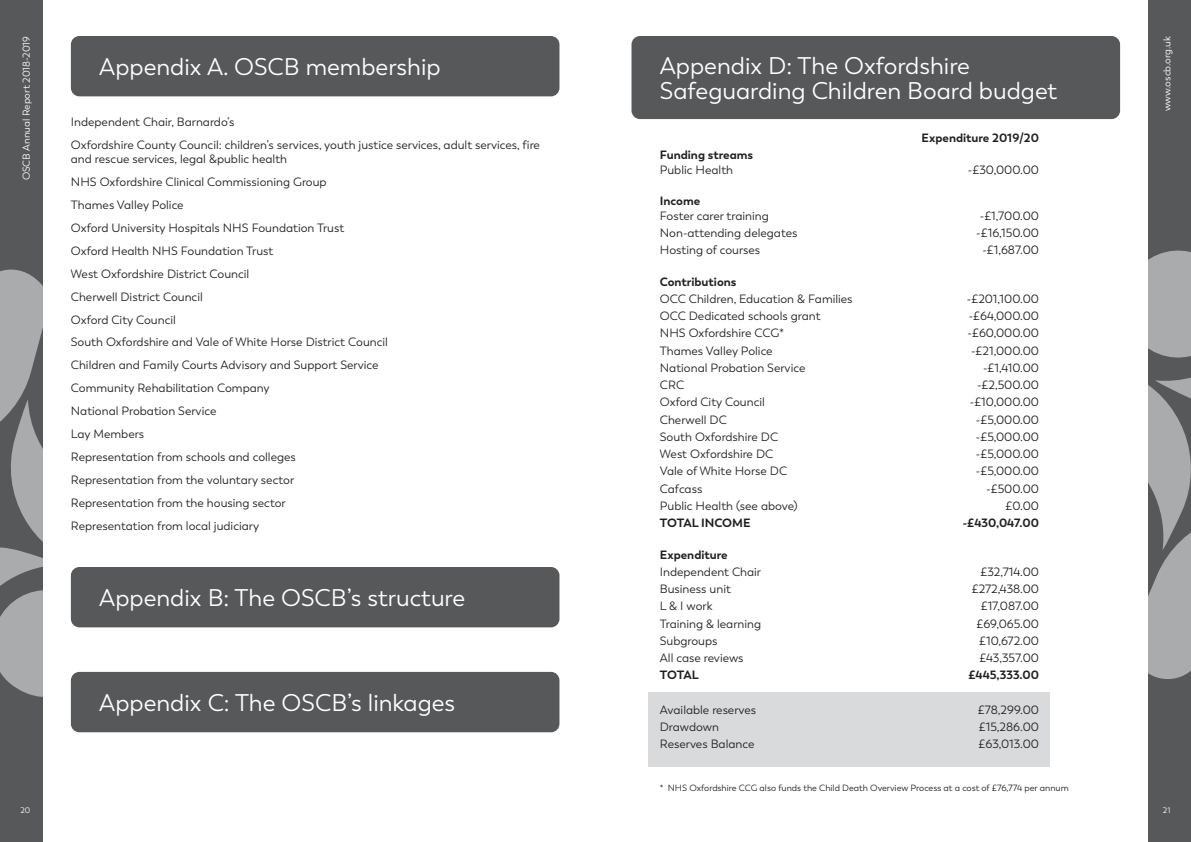
<style>
.page{position:relative;width:1191px;height:842px;background:#fff}
.page>*{position:absolute;margin:0;border:0;box-sizing:border-box;transform-origin:0 0}
.t1{font:24px/24.8px "Trenda";color:#fff}
.t2{font:12px/22.9px "Trenda";color:#231f20}
.t3{font:700 12px "Trenda";color:#231f20}
.t4{font:10px "Trenda";color:#fff}
.t5{font:9px "Trenda";color:#231f20}
.t6{font:8px "Trenda";color:#fff}
</style>
<div class="page">
<div style="left:1148px;top:0;width:43px;height:842px;background:#57585a"></div>
<svg style="left:1148px;top:250px;width:43px;height:429px"></svg>
<div style="left:0;top:0;width:43px;height:842px;background:#57585a"></div>
<svg style="left:0;top:269px;width:43px;height:428px"></svg>
<div style="left:71px;top:36px;width:488px;height:60px;background:#57585a;border-radius:9px"></div>
<div style="left:71px;top:567px;width:488px;height:60px;background:#57585a;border-radius:9px"></div>
<div style="left:71px;top:672px;width:488px;height:60px;background:#57585a;border-radius:9px"></div>
<div style="left:648px;top:692px;width:402px;height:74px;background:#d9dadc"></div>
<div style="left:631px;top:36px;width:489px;height:83px;background:#57585a;border-radius:9px"></div>
<p class="t4" style="left:20px;top:180px;width:146px;rotate:-90deg">OSCB Annual Report 2018-2019</p>
<p class="t6" style="left:21px;top:806px;width:11px">20</p>
<h1 class="t1" style="left:99px;top:55px;width:343px">Appendix A. OSCB membership</h1>
<p class="t2" style="left:71px;top:110px;width:470px">Independent Chair, Barnardo’s<br>Oxfordshire County Council: children’s services, youth justice services, adult services, fire</p>
<p class="t2" style="left:71px;top:148px;width:318px">and rescue services, legal &amp;public health<br>NHS Oxfordshire Clinical Commissioning Group<br>Thames Valley Police<br>Oxford University Hospitals NHS Foundation Trust<br>Oxford Health NHS Foundation Trust<br>West Oxfordshire District Council<br>Cherwell District Council<br>Oxford City Council<br>South Oxfordshire and Vale of White Horse District Council Children and Family Courts Advisory and Support Service Community Rehabilitation Company<br>National Probation Service<br>Lay Members<br>Representation from schools and colleges<br>Representation from the voluntary sector<br>Representation from the housing sector<br>Representation from local judiciary</p>
<h1 class="t1" style="left:99px;top:586px;width:367px">Appendix B: The OSCB’s structure</h1>
<h1 class="t1" style="left:99px;top:691px;width:357px">Appendix C: The OSCB’s linkages</h1>
<h1 class="t1" style="left:660px;top:54px;width:399px">Appendix D: The Oxfordshire<br>Safeguarding Children Board budget</h1>
<p class="t3" style="left:921px;top:130px;width:119px">Expenditure 2019/20</p>
<p class="t3" style="left:660px;top:147px;width:95px">Funding streams</p>
<p class="t2" style="left:660px;top:158px;width:75px">Public Health</p>
<p class="t2" style="left:968px;top:158px;width:72px">-£30,000.00</p>
<p class="t3" style="left:660px;top:194px;width:42px">Income</p>
<p class="t2" style="left:660px;top:204px;width:110px">Foster carer training</p>
<p class="t2" style="left:980px;top:204px;width:61px">-£1,700.00</p>
<p class="t2" style="left:660px;top:221px;width:139px">Non-attending delegates</p>
<p class="t2" style="left:976px;top:221px;width:64px">-£16,150.00</p>
<p class="t2" style="left:660px;top:239px;width:102px">Hosting of courses</p>
<p class="t2" style="left:982px;top:239px;width:58px">-£1,687.00</p>
<p class="t3" style="left:660px;top:274px;width:78px">Contributions</p>
<p class="t2" style="left:660px;top:288px;width:194px">OCC Children, Education &amp; Families</p>
<p class="t2" style="left:967px;top:288px;width:74px">-£201,100.00</p>
<p class="t2" style="left:660px;top:305px;width:162px">OCC Dedicated schools grant</p>
<p class="t2" style="left:968px;top:305px;width:72px">-£64,000.00</p>
<p class="t2" style="left:660px;top:322px;width:126px">NHS Oxfordshire CCG*</p>
<p class="t2" style="left:967px;top:322px;width:73px">-£60,000.00</p>
<p class="t2" style="left:660px;top:339px;width:114px">Thames Valley Police</p>
<p class="t2" style="left:971px;top:339px;width:69px">-£21,000.00</p>
<p class="t2" style="left:660px;top:356px;width:147px">National Probation Service</p>
<p class="t2" style="left:983px;top:356px;width:57px">-£1,410.00</p>
<p class="t2" style="left:660px;top:374px;width:26px">CRC</p>
<p class="t2" style="left:977px;top:374px;width:63px">-£2,500.00</p>
<p class="t2" style="left:660px;top:391px;width:107px">Oxford City Council</p>
<p class="t2" style="left:970px;top:391px;width:71px">-£10,000.00</p>
<p class="t2" style="left:660px;top:408px;width:68px">Cherwell DC</p>
<p class="t2" style="left:976px;top:408px;width:65px">-£5,000.00</p>
<p class="t2" style="left:660px;top:425px;width:120px">South Oxfordshire DC</p>
<p class="t2" style="left:976px;top:425px;width:65px">-£5,000.00</p>
<p class="t2" style="left:660px;top:443px;width:115px">West Oxfordshire DC</p>
<p class="t2" style="left:976px;top:443px;width:65px">-£5,000.00</p>
<p class="t2" style="left:660px;top:460px;width:129px">Vale of White Horse DC</p>
<p class="t2" style="left:976px;top:460px;width:65px">-£5,000.00</p>
<p class="t2" style="left:660px;top:477px;width:44px">Cafcass</p>
<p class="t2" style="left:986px;top:477px;width:54px">-£500.00</p>
<p class="t2" style="left:660px;top:494px;width:139px">Public Health (see above)</p>
<p class="t2" style="left:1005px;top:494px;width:35px">£0.00</p>
<p class="t3" style="left:660px;top:515px;width:92px">TOTAL INCOME</p>
<p class="t3" style="left:962px;top:515px;width:78px">-£430,047.00</p>
<p class="t3" style="left:660px;top:547px;width:69px">Expenditure</p>
<p class="t2" style="left:660px;top:560px;width:103px">Independent Chair</p>
<p class="t2" style="left:980px;top:560px;width:60px">£32,714.00</p>
<p class="t2" style="left:660px;top:578px;width:73px">Business unit</p>
<p class="t2" style="left:971px;top:578px;width:69px">£272,438.00</p>
<p class="t2" style="left:660px;top:595px;width:54px">L &amp; I work</p>
<p class="t2" style="left:980px;top:595px;width:60px">£17,087.00</p>
<p class="t2" style="left:660px;top:612px;width:103px">Training &amp; learning</p>
<p class="t2" style="left:976px;top:612px;width:64px">£69,065.00</p>
<p class="t2" style="left:660px;top:629px;width:59px">Subgroups</p>
<p class="t2" style="left:979px;top:629px;width:61px">£10,672.00</p>
<p class="t2" style="left:660px;top:647px;width:85px">All case reviews</p>
<p class="t2" style="left:979px;top:647px;width:61px">£43,357.00</p>
<p class="t3" style="left:660px;top:668px;width:40px">TOTAL</p>
<p class="t3" style="left:968px;top:668px;width:72px">£445,333.00</p>
<p class="t2" style="left:660px;top:698px;width:98px">Available reserves</p>
<p class="t2" style="left:978px;top:698px;width:63px">£78,299.00</p>
<p class="t2" style="left:660px;top:715px;width:61px">Drawdown</p>
<p class="t2" style="left:979px;top:715px;width:62px">£15,286.00</p>
<p class="t2" style="left:660px;top:733px;width:96px">Reserves Balance</p>
<p class="t2" style="left:978px;top:733px;width:62px">£63,013.00</p>
<p class="t5" style="left:660px;top:782px;width:410px">* NHS Oxfordshire CCG also funds the Child Death Overview Process at a cost of £76,774 per annum</p>
<p class="t4" style="left:1161px;top:111px;width:77px;rotate:-90deg">www.oscb.org.uk</p>
<p class="t6" style="left:1163px;top:806px;width:9px">21</p>
</div>
